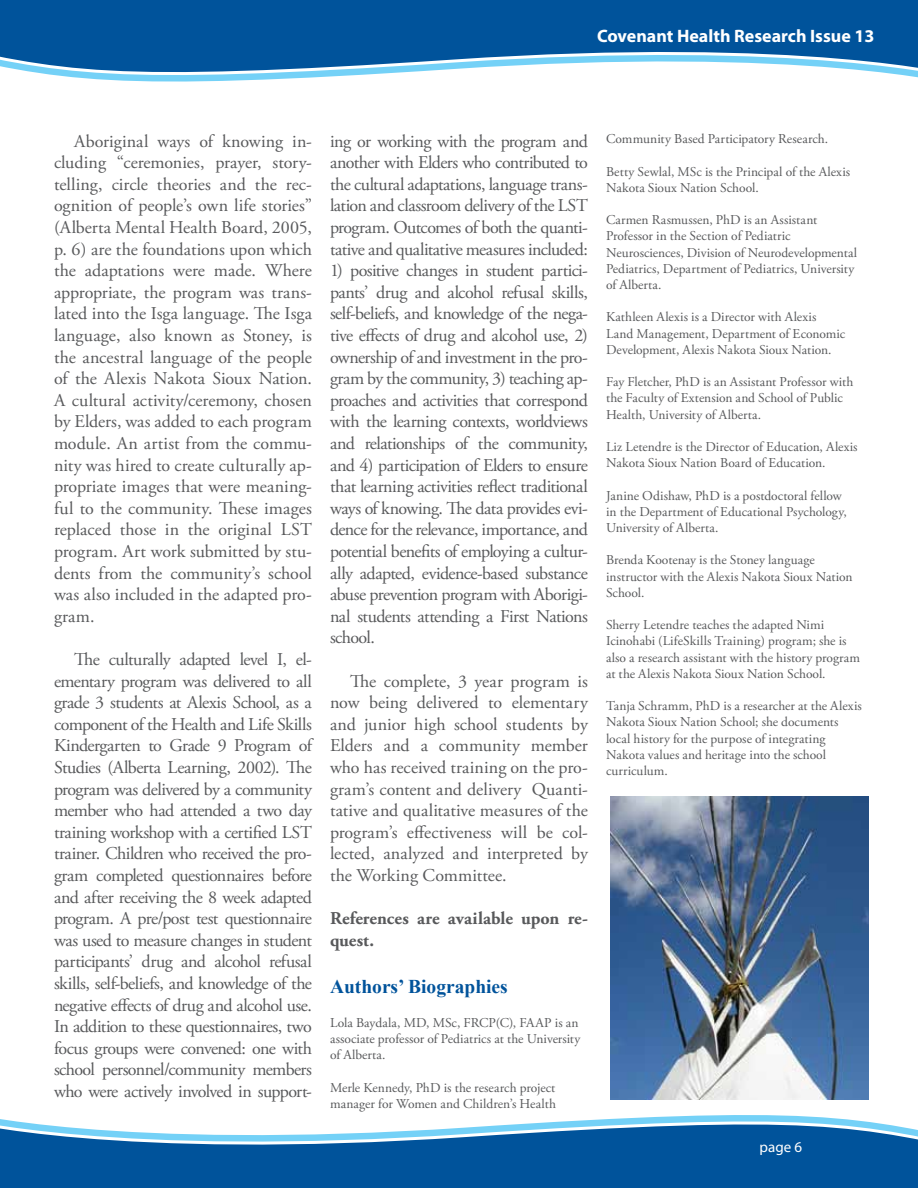
<style>
.page{position:relative;width:918px;height:1188px;background:#fff}
.page>*{position:absolute;margin:0;border:0;box-sizing:border-box;transform-origin:0 0}
.t1{font:700 19.5px "Times New Roman";color:#00539b}
.t2{font:18px/21.6px "Adobe Garamond Pro";letter-spacing:-.02em;color:#58595b;text-align:justify}
.t3{font:700 18px/21.6px "Adobe Garamond Pro";color:#58595b}
.t4{font:700 18px "Myriad Pro";color:#fff}
.t5{font:15px "Myriad Pro";color:#fff}
.t6{font:13.5px/16.2px "Adobe Garamond Pro";color:#58595b}
</style>
<div class="page">
<svg style="left:0;top:0;width:918px;height:82px;fill:#00539b"></svg>
<svg style="left:0;top:1115px;width:918px;height:73px;fill:#00539b"></svg>
<img style="left:610px;top:796px;width:258px;height:303px">
<p class="t4" style="left:597px;top:24px;width:279px">Covenant Health Research Issue 13</p>
<p class="t2" style="left:54px;top:131px;width:259px;text-indent:20px">Aboriginal ways of knowing in&shy;cluding “ceremonies, prayer, story&shy;telling, circle theories and the rec&shy;ognition of people’s own life stories” (Alberta Mental Health Board, 2005, p. 6) are the foundations upon which the adaptations were made. Where appropriate, the program was trans&shy;lated into the Isga language. The Isga language, also known as Stoney, is the ancestral language of the people of the Alexis Nakota Sioux Nation.<br>A cultural activity/ceremony, chosen by Elders, was added to each program module. An artist from the commu&shy;nity was hired to create culturally ap&shy;propriate images that were meaning&shy;ful to the community. These images replaced those in the original LST program. Art work submitted by stu&shy;dents from the community’s school was also included in the adapted pro&shy;gram.</p>
<p class="t2" style="left:54px;top:649px;width:259px;text-indent:20px">The culturally adapted level I, el&shy;ementary program was delivered to all grade 3 students at Alexis School, as a component of the Health and Life Skills Kindergarten to Grade 9 Program of Studies (Alberta Learning, 2002). The program was delivered by a community member who had attended a two day training workshop with a certified LST trainer. Children who received the pro&shy;gram completed questionnaires before and after receiving the 8 week adapted program. A pre/post test questionnaire was used to measure changes in student participants’ drug and alcohol refusal skills, self-beliefs, and knowledge of the negative effects of drug and alcohol use.<br>In addition to these questionnaires, two focus groups were convened: one with school personnel/community members who were actively involved in support-</p>
<p class="t2" style="left:330px;top:131px;width:259px">ing or working with the program and another with Elders who contributed to the cultural adaptations, language trans&shy;lation and classroom delivery of the LST program. Outcomes of both the quanti&shy;tative and qualitative measures included:</p>
<p class="t2" style="left:330px;top:260px;width:259px">1) positive changes in student partici&shy;pants’ drug and alcohol refusal skills, self-beliefs, and knowledge of the nega&shy;tive effects of drug and alcohol use, 2) ownership of and investment in the pro&shy;gram by the community, 3) teaching ap&shy;proaches and activities that correspond with the learning contexts, worldviews and relationships of the community, and 4) participation of Elders to ensure that learning activities reflect traditional ways of knowing. The data provides evi&shy;dence for the relevance, importance, and potential benefits of employing a cultur&shy;ally adapted, evidence-based substance abuse prevention program with Aborigi&shy;nal students attending a First Nations school.</p>
<p class="t2" style="left:330px;top:671px;width:259px;text-indent:20px">The complete, 3 year program is now being delivered to elementary and junior high school students by Elders and a community member who has received training on the pro&shy;gram’s content and delivery Quanti&shy;tative and qualitative measures of the program’s effectiveness will be col&shy;lected, analyzed and interpreted by the Working Committee.</p>
<p class="t3" style="left:330px;top:908px;width:259px">References are available upon re&shy;quest.</p>
<p class="t1" style="left:330px;top:973px;width:179px">Authors’ Biographies</p>
<p class="t6" style="left:330px;top:1015px;width:252px">Lola Baydala, MD, MSc, FRCP(C), FAAP is an associate professor of Pediatrics at the University of Alberta.</p>
<p class="t6" style="left:330px;top:1080px;width:228px">Merle Kennedy, PhD is the research project manager for Women and Children’s Health</p>
<p class="t6" style="left:606px;top:131px;width:224px">Community Based Participatory Research.</p>
<p class="t6" style="left:606px;top:164px;width:246px">Betty Sewlal, MSc is the Principal of the Alexis<br>Nakota Sioux Nation School.</p>
<p class="t6" style="left:606px;top:212px;width:253px">Carmen Rasmussen, PhD is an Assistant Professor in the Section of Pediatric Neurosciences, Division of Neurodevelopmental Pediatrics, Department of Pediatrics, University of Alberta.</p>
<p class="t6" style="left:606px;top:310px;width:241px">Kathleen Alexis is a Director with Alexis<br>Land Management, Department of Economic<br>Development, Alexis Nakota Sioux Nation.</p>
<p class="t6" style="left:606px;top:374px;width:249px">Fay Fletcher, PhD is an Assistant Professor with the Faculty of Extension and School of Public<br>Health, University of Alberta.</p>
<p class="t6" style="left:606px;top:439px;width:253px">Liz Letendre is the Director of Education, Alexis<br>Nakota Sioux Nation Board of Education.</p>
<p class="t6" style="left:606px;top:488px;width:242px">Janine Odishaw, PhD is a postdoctoral fellow in the Department of Educational Psychology,<br>University of Alberta.</p>
<p class="t6" style="left:606px;top:553px;width:248px">Brenda Kootenay is the Stoney language instructor with the Alexis Nakota Sioux Nation<br>School.</p>
<p class="t6" style="left:606px;top:617px;width:256px">Sherry Letendre teaches the adapted Nimi Icinohabi (LifeSkills Training) program; she is also a research assistant with the history program at the Alexis Nakota Sioux Nation School.</p>
<p class="t6" style="left:606px;top:698px;width:257px">Tanja Schramm, PhD is a researcher at the Alexis Nakota Sioux Nation School; she documents local history for the purpose of integrating Nakota values and heritage into the school curriculum.</p>
<p class="t5" style="left:760px;top:1138px;width:44px">page 6</p>
</div>
